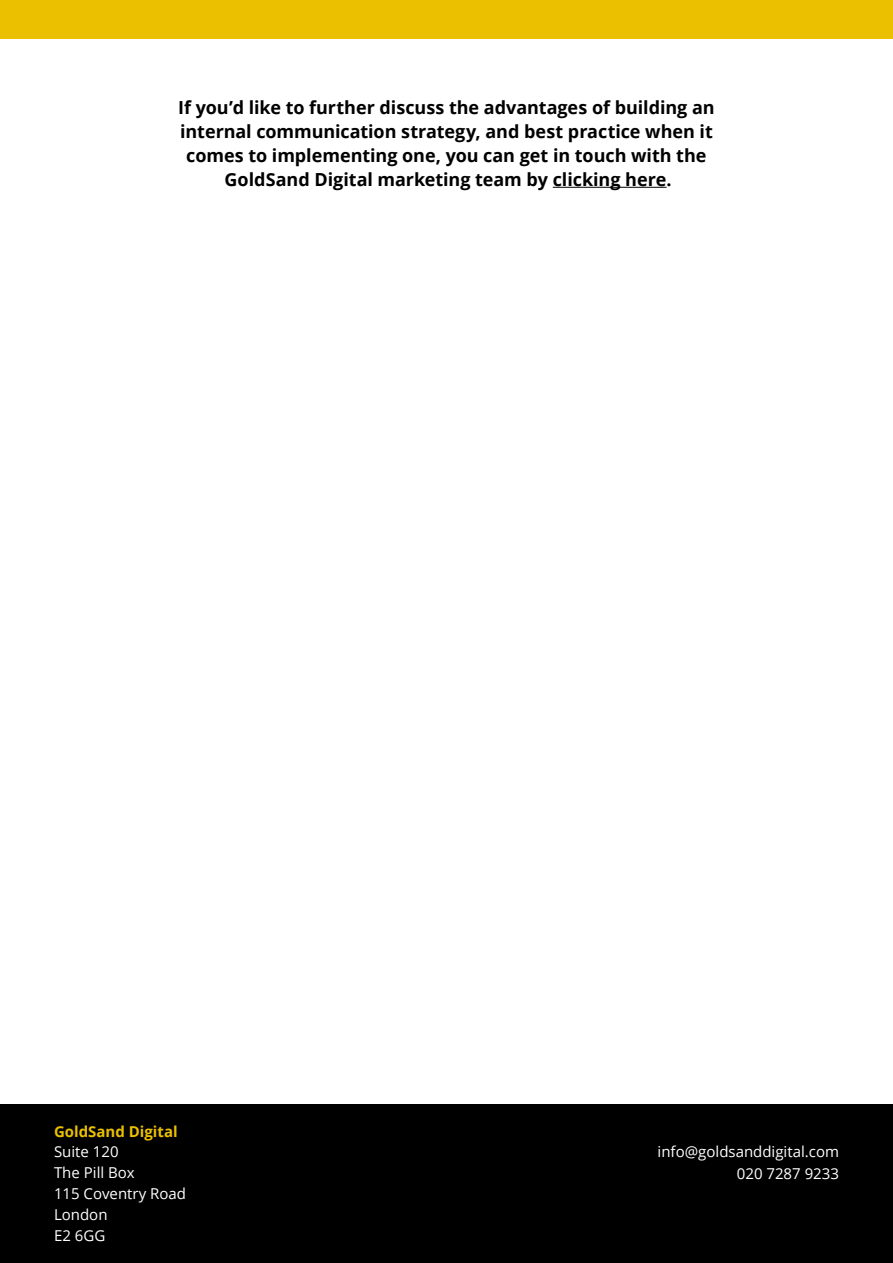
<style>
.page{position:relative;width:893px;height:1263px;background:#fff}
.page>*{position:absolute;margin:0;border:0;box-sizing:border-box;transform-origin:0 0}
.t1{font:700 18px/24px "Open Sans";letter-spacing:-.005em;color:#000;text-align:center}
.t2{font:15px/21px "Open Sans";color:#fff;text-align:right}
.t3{font:700 15px "Open Sans";color:#ebc000}
</style>
<div class="page">
<div style="left:1px;top:0;width:892px;height:38px;background:#ebc000"></div>
<div style="left:0;top:1104px;width:893px;height:159px;background:#000"></div>
<hr style="left:553px;top:187px;width:114px;height:1px;background:#000">
<p class="t1" style="left:178px;top:95px;width:538px">If you’d like to further discuss the advantages of building an internal communication strategy, and best practice when it comes to implementing one, you can get in touch with the GoldSand Digital marketing team by clicking here.</p>
<p class="t3" style="left:54px;top:1120px;width:125px">GoldSand Digital</p>
<p class="t2" style="left:54px;top:1140px;width:133px;text-align:left">Suite 120<br>The Pill Box<br>115 Coventry Road<br>London<br>E2 6GG</p>
<p class="t2" style="left:658px;top:1140px;width:183px;line-height:22px">info@goldsanddigital.com<br>020 7287 9233</p>
</div>
